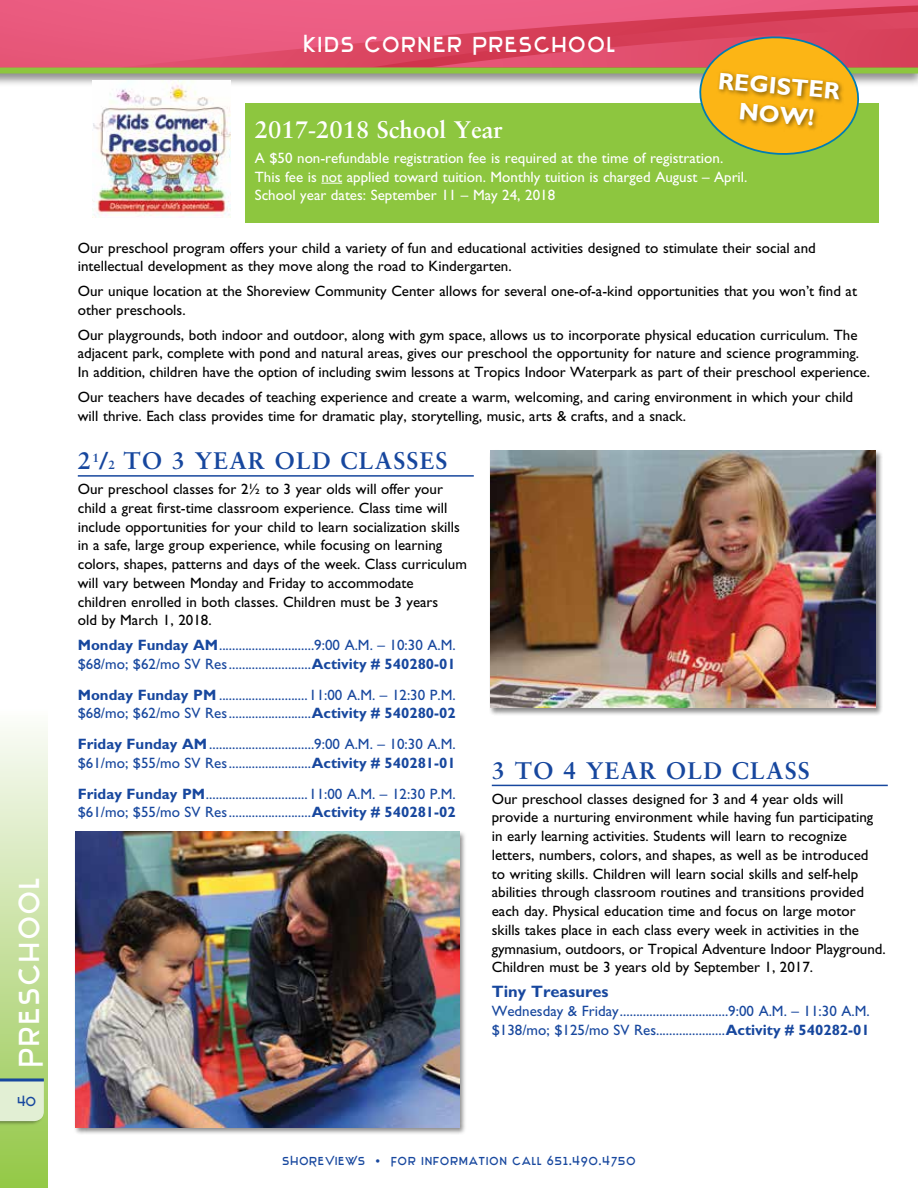
<style>
.page{position:relative;width:918px;height:1188px;background:#fff}
.page>*{position:absolute;margin:0;border:0;box-sizing:border-box;transform-origin:0 0}
.t1{font:30px "Stentiga";letter-spacing:.1em;color:#fff}
.t2{font:700 24px "Sabon";letter-spacing:.05em;color:#17479e}
.t3{font:700 24px "Sabon";color:#fff}
.t4{font:700 24px/28.8px "Gill Sans";color:#fff;text-align:center}
.t5{font:22.5px "Stentiga";letter-spacing:.1em;color:#fff}
.t6{font:700 16.5px "Gill Sans";color:#17479e}
.t7{font:15px/18.8px "Gill Sans";color:#000}
.t8{font:15px/18.8px "Gill Sans";color:#17479e}
.t9{font:15px/18.8px "Gill Sans";color:#fff}
.t10{font:13.5px "Stentiga";color:#17479e}
.t11{font:12px "Stentiga";letter-spacing:.1em;color:#17479e}
.s1{font-size:12px}
.s2{font-weight:700}
.s3{font-family:"Univers";font-weight:700;font-size:13.5px}
</style>
<div class="page">
<div style="left:0;top:702px;width:48px;height:486px;background:linear-gradient(to bottom,#fdfdfd,#93c747)"></div>
<div style="left:0;top:1078px;width:44px;height:47px;background:#000;opacity:.45"></div>
<div style="left:0;top:1081px;width:44px;height:40px;background:#e2efd4"></div>
<div style="left:0;top:0;width:918px;height:87px;background:#000;opacity:.45"></div>
<svg style="left:0;top:0;width:918px;height:68px;background:#e35272"></svg>
<hr style="left:0;top:1078px;width:44px;height:3px;background:#17479e">
<div style="left:0;top:68px;width:918px;height:6px;background:#8dc63f"></div>
<div style="left:245px;top:103px;width:634px;height:120px;background:#8dc63f"></div>
<hr style="left:78px;top:475px;width:396px;height:2px;background:#17479e">
<hr style="left:492px;top:785px;width:396px;height:1px;background:#17479e">
<div style="left:489px;top:449px;width:394px;height:266px;background:#000;opacity:.45"></div>
<img style="left:490px;top:451px;width:386px;height:257px">
<div style="left:73px;top:830px;width:394px;height:305px;background:#000;opacity:.45"></div>
<img style="left:75px;top:832px;width:384px;height:296px">
<img style="left:93px;top:80px;width:138px;height:138px">
<svg style="left:321px;top:183px;width:21px;height:1px"></svg>
<svg style="left:696px;top:32px;width:167px;height:123px"></svg>
<div style="left:716px;top:70px;width:128px;height:62px;background:#000;opacity:.45"></div>
<h1 class="t1" style="left:13px;top:1067px;width:191px;rotate:-90deg">Preschool</h1>
<p class="t10" style="left:18px;top:1094px;width:20px">40</p>
<h3 class="t5" style="left:303px;top:32px;width:313px">Kids Corner Preschool</h3>
<h2 class="t4" style="left:719px;top:66px;width:124px;rotate:5deg">REGISTER<br>NOW!</h2>
<h2 class="t3" style="left:255px;top:115px;width:250px">2017-2018 School Year</h2>
<p class="t9" style="left:255px;top:149px;width:494px">A $50 non-refundable registration fee is required at the time of registration.<br>This fee is not applied toward tuition. Monthly tuition is charged August – April.<br>School year dates: September 11 – May 24, 2018</p>
<p class="t7" style="left:78px;top:238px;width:740px">Our preschool program offers your child a variety of fun and educational activities designed to stimulate their social and intellectual development as they move along the road to Kindergarten.</p>
<p class="t7" style="left:78px;top:282px;width:781px">Our unique location at the Shoreview Community Center allows for several one-of-a-kind opportunities that you won’t find at other preschools.</p>
<p class="t7" style="left:78px;top:325px;width:794px">Our playgrounds, both indoor and outdoor, along with gym space, allows us to incorporate physical education curriculum. The adjacent park, complete with pond and natural areas, gives our preschool the opportunity for nature and science programming.<br>In addition, children have the option of including swim lessons at Tropics Indoor Waterpark as part of their preschool experience.</p>
<p class="t7" style="left:78px;top:388px;width:777px">Our teachers have decades of teaching experience and create a warm, welcoming, and caring environment in which your child will thrive. Each class provides time for dramatic play, storytelling, music, arts &amp; crafts, and a snack.</p>
<h2 class="t2" style="left:78px;top:446px;width:371px">2<sup>1</sup>/<span class="s1">2</span> TO 3 YEAR OLD CLASSES</h2>
<p class="t7" style="left:78px;top:480px;width:391px">Our preschool classes for 2½ to 3 year olds will offer your child a great first-time classroom experience. Class time will include opportunities for your child to learn socialization skills in a safe, large group experience, while focusing on learning colors, shapes, patterns and days of the week. Class curriculum will vary between Monday and Friday to accommodate<br>children enrolled in both classes. Children must be 3 years<br>old by March 1, 2018.</p>
<p class="t8" style="left:78px;top:636px;width:380px"><span class="s2">Monday Funday AM</span>.............................9:00 A.M. – 10:30 A.M. $68/mo; $62/mo SV Res.........................<span class="s2">Activity # 540280-01</span></p>
<p class="t8" style="left:78px;top:685px;width:380px"><span class="s2">Monday Funday PM</span> ...........................11:00 A.M. – 12:30 P.M. $68/mo; $62/mo SV Res.........................<span class="s2">Activity # 540280-02</span></p>
<p class="t8" style="left:78px;top:735px;width:380px"><span class="s2">Friday Funday AM</span>................................9:00 A.M. – 10:30 A.M. $61/mo; $55/mo SV Res.........................<span class="s2">Activity # 540281-01</span></p>
<p class="t8" style="left:78px;top:784px;width:380px"><span class="s2">Friday Funday PM</span>...............................11:00 A.M. – 12:30 P.M. $61/mo; $55/mo SV Res.........................<span class="s2">Activity # 540281-02</span></p>
<h2 class="t2" style="left:492px;top:756px;width:320px">3 TO 4 YEAR OLD CLASS</h2>
<p class="t7" style="left:492px;top:789px;width:395px">Our preschool classes designed for 3 and 4 year olds will provide a nurturing environment while having fun participating in early learning activities. Students will learn to recognize letters, numbers, colors, and shapes, as well as be introduced<br>to writing skills. Children will learn social skills and self-help abilities through classroom routines and transitions provided each day. Physical education time and focus on large motor skills takes place in each class every week in activities in the gymnasium, outdoors, or Tropical Adventure Indoor Playground.<br>Children must be 3 years old by September 1, 2017.</p>
<p class="t6" style="left:492px;top:982px;width:118px">Tiny Treasures</p>
<p class="t8" style="left:492px;top:1002px;width:380px">Wednesday &amp; Friday.................................9:00 A.M. – 11:30 A.M. $138/mo; $125/mo SV Res.....................<span class="s2">Activity # 540282-01</span></p>
<p class="t11" style="left:283px;top:1154px;width:354px">SHOREVIEWS <span class="s3">•</span> For Information call 651.490.4750</p>
</div>
